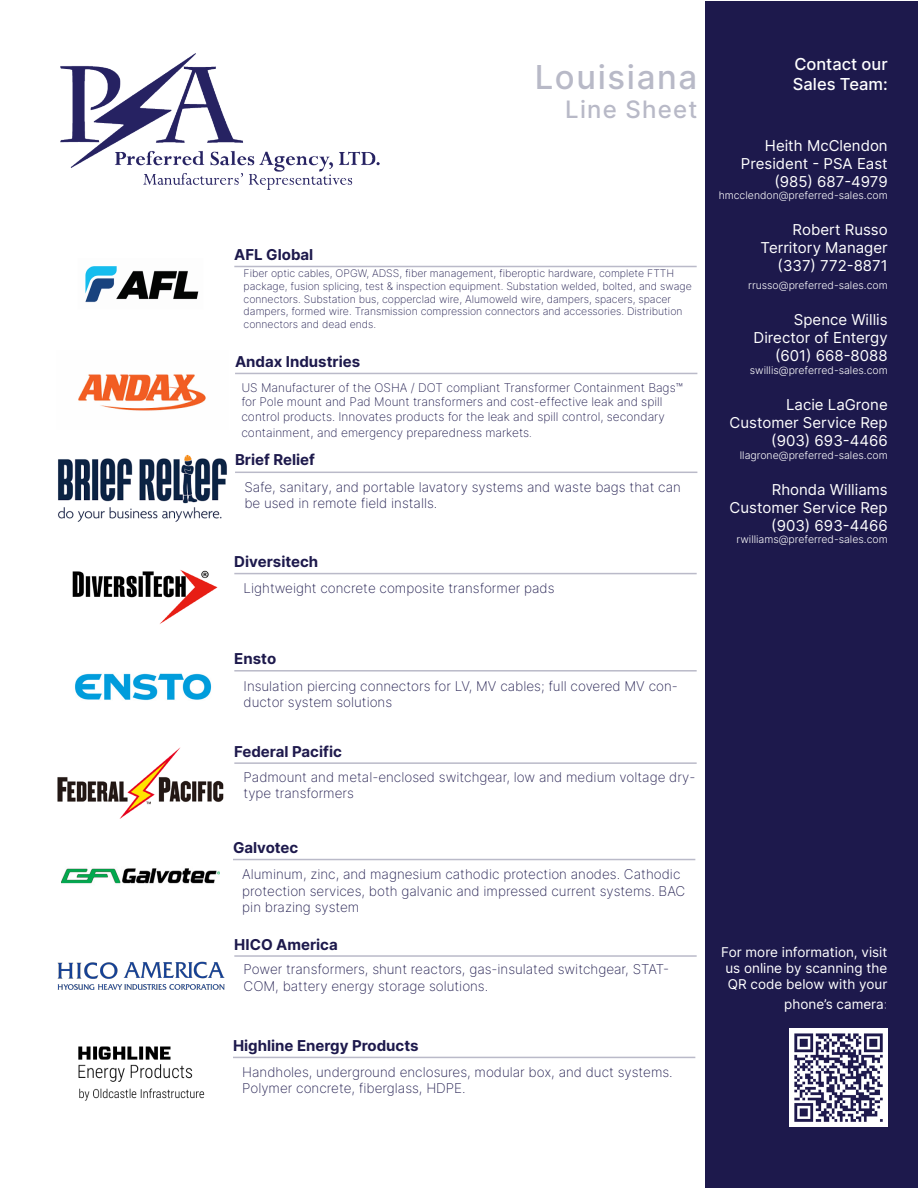
<style>
.page{position:relative;width:918px;height:1188px;background:#fff}
.page>*{position:absolute;margin:0;border:0;box-sizing:border-box;transform-origin:0 0}
.t1{font:500 33px "Inter";letter-spacing:.05em;color:#b8b9c7}
.t2{font:500 24px "Inter";letter-spacing:.05em;color:#b8b9c7}
.t3{font:500 16.5px "Inter";color:#fff}
.t4{font:15px "Inter";color:#fff}
.t5{font:700 15px "Inter";color:#1d194c}
.t6{font:700 15px "Inter";color:#1f1a4d}
.t7{font:200 13.5px/16.2px "Inter";color:#1d194c}
.t8{font:13.5px/16.2px "Inter";color:#fff;text-align:justify}
.t9{font:200 13.5px/16.2px "Inter";color:#1f1a4d}
.t10{font:200 12px/14.4px "Inter";color:#1d194c}
.t11{font:200 10.5px/12.6px "Inter";color:#1d194c}
.t12{font:300 10.5px "Inter";color:#fff}
.s1{font-size:10.5px}
.s2{font-weight:200}
</style>
<div class="page">
<hr style="left:234px;top:266px;width:463px;height:1px;background:#babac9">
<hr style="left:234px;top:573px;width:463px;height:1px;background:#babac9">
<img style="left:85px;top:266px;width:114px;height:37px">
<img style="left:72px;top:570px;width:146px;height:54px">
<div style="left:705px;top:1px;width:212px;height:1186px;background:#1d194c"></div>
<img style="left:790px;top:1029px;width:97px;height:98px">
<hr style="left:233px;top:859px;width:462px;height:1px;background:#babac9">
<img style="left:61px;top:868px;width:158px;height:16px">
<hr style="left:235px;top:373px;width:462px;height:1px;background:#babac9">
<img style="left:78px;top:374px;width:128px;height:37px">
<hr style="left:234px;top:762px;width:463px;height:2px;background:#babac9">
<img style="left:57px;top:747px;width:167px;height:72px">
<hr style="left:235px;top:472px;width:462px;height:1px;background:#babac9">
<img style="left:58px;top:455px;width:169px;height:67px">
<hr style="left:234px;top:670px;width:463px;height:2px;background:#babac9">
<img style="left:75px;top:673px;width:137px;height:28px">
<img style="left:60px;top:54px;width:320px;height:136px">
<hr style="left:234px;top:955px;width:463px;height:2px;background:#babac9">
<img style="left:57px;top:961px;width:168px;height:29px">
<hr style="left:233px;top:1057px;width:462px;height:1px;background:#babac9">
<img style="left:78px;top:1046px;width:127px;height:55px">
<p class="t5" style="left:234px;top:243px;width:80px">AFL Global</p>
<p class="t1" style="left:535px;top:53px;width:164px">Louisiana</p>
<p class="t2" style="left:565px;top:92px;width:134px">Line Sheet</p>
<p class="t11" style="left:244px;top:267px;width:450px">Fiber optic cables, OPGW, ADSS, fiber management, fiberoptic hardware, complete FTTH package, fusion splicing, test &amp; inspection equipment. Substation welded, bolted, and swage connectors. Substation bus, copperclad wire, Alumoweld wire, dampers, spacers, spacer dampers, formed wire. Transmission compression connectors and accessories. Distribution connectors and dead ends.</p>
<p class="t5" style="left:235px;top:350px;width:127px">Andax Industries</p>
<p class="t10" style="left:241px;top:380px;width:443px">US Manufacturer of the OSHA / DOT compliant Transformer Containment Bags™ for Pole mount and Pad Mount transformers and cost-effective leak and spill control products. Innovates products for the leak and spill control, secondary</p>
<p class="t10" style="left:241px;top:425px;width:292px">containment, and emergency preparedness markets<span class="s1">.</span></p>
<p class="t5" style="left:235px;top:449px;width:81px">Brief Relief</p>
<p class="t7" style="left:244px;top:479px;width:438px">Safe, sanitary, and portable lavatory systems and waste bags that can be used in remote field installs.</p>
<p class="t5" style="left:234px;top:550px;width:85px">Diversitech</p>
<p class="t7" style="left:244px;top:580px;width:312px">Lightweight concrete composite transformer pads</p>
<p class="t5" style="left:234px;top:648px;width:43px">Ensto</p>
<p class="t7" style="left:244px;top:677px;width:436px">Insulation piercing connectors for LV, MV cables; full covered MV con&shy;ductor system solutions</p>
<p class="t6" style="left:234px;top:741px;width:109px">Federal Pacific</p>
<p class="t9" style="left:244px;top:769px;width:453px">Padmount and metal-enclosed switchgear, low and medium voltage dry&shy;type transformers</p>
<p class="t5" style="left:233px;top:836px;width:67px">Galvotec</p>
<p class="t7" style="left:242px;top:866px;width:444px">Aluminum, zinc, and magnesium cathodic protection anodes. Cathodic protection services, both galvanic and impressed current systems. BAC pin brazing system</p>
<p class="t5" style="left:234px;top:934px;width:105px">HICO America</p>
<p class="t7" style="left:244px;top:961px;width:427px">Power transformers, shunt reactors, gas-insulated switchgear, STAT-<br>COM, battery energy storage solutions.</p>
<p class="t5" style="left:233px;top:1034px;width:187px">Highline Energy Products</p>
<p class="t7" style="left:242px;top:1064px;width:432px">Handholes, underground enclosures, modular box, and duct systems.<br>Polymer concrete, fiberglass, HDPE.</p>
<p class="t3" style="left:794px;top:52px;width:95px">Contact our</p>
<p class="t3" style="left:793px;top:72px;width:96px">Sales Team:</p>
<p class="t4" style="left:765px;top:135px;width:124px">Heith McClendon</p>
<p class="t4" style="left:741px;top:153px;width:148px">President - PSA East</p>
<p class="t4" style="left:774px;top:171px;width:115px">(985) 687-4979</p>
<p class="t12" style="left:719px;top:188px;width:171px">hmcclendon@preferred-sales.com</p>
<p class="t4" style="left:793px;top:219px;width:97px">Robert Russo</p>
<p class="t4" style="left:761px;top:237px;width:129px">Territory Manager</p>
<p class="t4" style="left:778px;top:255px;width:112px">(337) 772-8871</p>
<p class="t12" style="left:748px;top:278px;width:141px">rrusso@preferred-sales.com</p>
<p class="t4" style="left:794px;top:309px;width:95px">Spence Willis</p>
<p class="t4" style="left:754px;top:327px;width:136px">Director of Entergy</p>
<p class="t4" style="left:775px;top:345px;width:114px">(601) 668-8088</p>
<p class="t12" style="left:750px;top:363px;width:139px">swillis@preferred-sales.com</p>
<p class="t4" style="left:786px;top:394px;width:103px">Lacie LaGrone</p>
<p class="t4" style="left:730px;top:412px;width:160px">Customer Service Rep</p>
<p class="t4" style="left:771px;top:430px;width:118px">(903) 693-4466</p>
<p class="t12" style="left:740px;top:447px;width:149px">llagrone@preferred-sales.com</p>
<p class="t4" style="left:772px;top:478px;width:117px">Rhonda Williams</p>
<p class="t4" style="left:730px;top:496px;width:160px">Customer Service Rep</p>
<p class="t4" style="left:771px;top:514px;width:118px">(903) 693-4466</p>
<p class="t12" style="left:737px;top:532px;width:153px">rwilliams@preferred-sales.com</p>
<p class="t8" style="left:721px;top:944px;width:168px">For more information, visit us online by scanning the QR code below with your</p>
<p class="t8" style="left:784px;top:996px;width:105px">phone’s camera<span class="s2">:</span></p>
</div>
